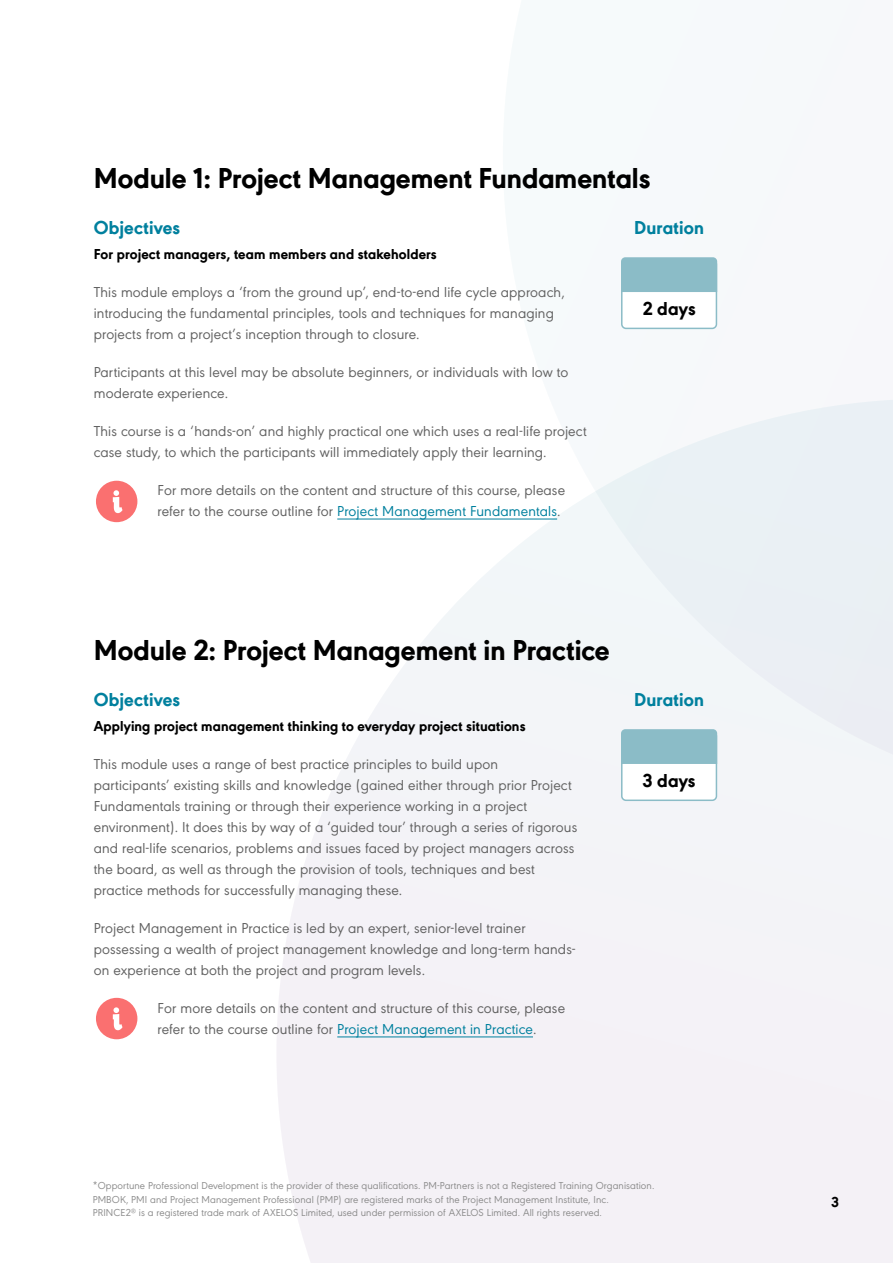
<style>
.page{position:relative;width:893px;height:1263px;background:#fff}
.page>*{position:absolute;margin:0;border:0;box-sizing:border-box;transform-origin:0 0}
.t1{font:800 30px "URW Geometric";color:#000}
.t2{font:800 19.5px "URW Geometric";letter-spacing:.01em;color:#00809e}
.t3{font:800 19.5px "URW Geometric";letter-spacing:.01em;color:#000}
.t4{font:15px/21px "URW Geometric";letter-spacing:.01em;color:#626262}
.t5{font:800 15px "URW Geometric";letter-spacing:.01em;color:#000}
.t6{font:10.5px/13.5px "URW Geometric";letter-spacing:.01em;color:#8c8c8c}
.s1{color:#00809e}
</style>
<div class="page">
<svg style="left:277px;top:400px;width:616px;height:863px"></svg>
<hr style="left:337px;top:519px;width:220px;height:1px;background:#00809e">
<hr style="left:337px;top:1036px;width:196px;height:1px;background:#00809e">
<div style="left:621px;top:259px;width:96px;height:70px;border:2px solid #8bbcc7;border-radius:4px"></div>
<div style="left:622px;top:732px;width:94px;height:68px;background:#fff;border-radius:4px"></div>
<div style="left:621px;top:731px;width:96px;height:70px;border:2px solid #8bbcc7;border-radius:4px"></div>
<div style="left:621px;top:257px;width:96px;height:35px;background:#8bbcc7"></div>
<div style="left:621px;top:729px;width:96px;height:35px;background:#8bbcc7"></div>
<svg style="left:96px;top:481px;width:41px;height:41px"></svg>
<svg style="left:96px;top:998px;width:41px;height:41px"></svg>
<h1 class="t1" style="left:94px;top:156px;width:558px">Module 1: Project Management Fundamentals</h1>
<h2 class="t2" style="left:94px;top:213px;width:88px">Objectives</h2>
<p class="t5" style="left:94px;top:243px;width:344px">For project managers, team members and stakeholders</p>
<p class="t4" style="left:94px;top:280px;width:472px">This module employs a ‘from the ground up’, end-to-end life cycle approach, introducing the fundamental principles, tools and techniques for managing projects from a project’s inception through to closure.</p>
<p class="t4" style="left:94px;top:360px;width:476px">Participants at this level may be absolute beginners, or individuals with low to moderate experience.</p>
<p class="t4" style="left:94px;top:419px;width:494px">This course is a ‘hands-on’ and highly practical one which uses a real-life project case study, to which the participants will immediately apply their learning.</p>
<p class="t4" style="left:158px;top:478px;width:409px">For more details on the content and structure of this course, please refer to the course outline for <span class="s1">Project Management Fundamentals</span>.</p>
<h2 class="t2" style="left:634px;top:213px;width:71px">Duration</h2>
<h2 class="t3" style="left:643px;top:294px;width:54px">2 days</h2>
<h1 class="t1" style="left:94px;top:628px;width:517px">Module 2: Project Management in Practice</h1>
<h2 class="t2" style="left:94px;top:684px;width:88px">Objectives</h2>
<p class="t5" style="left:94px;top:715px;width:433px">Applying project management thinking to everyday project situations</p>
<p class="t4" style="left:94px;top:752px;width:485px">This module uses a range of best practice principles to build upon participants’ existing skills and knowledge (gained either through prior Project Fundamentals training or through their experience working in a project environment). It does this by way of a ‘guided tour’ through a series of rigorous and real-life scenarios, problems and issues faced by project managers across the board, as well as through the provision of tools, techniques and best practice methods for successfully managing these.</p>
<p class="t4" style="left:94px;top:916px;width:483px">Project Management in Practice is led by an expert, senior-level trainer possessing a wealth of project management knowledge and long-term hands&shy;on experience at both the project and program levels.</p>
<p class="t4" style="left:158px;top:996px;width:409px">For more details on the content and structure of this course, please refer to the course outline for <span class="s1">Project Management in Practice</span>.</p>
<h2 class="t2" style="left:634px;top:684px;width:71px">Duration</h2>
<h2 class="t3" style="left:643px;top:766px;width:54px">3 days</h2>
<p class="t6" style="left:93px;top:1178px;width:563px">*Opportune Professional Development is the provider of these qualifications. PM-Partners is not a Registered Training Organisation.<br>PMBOK, PMI and Project Management Professional (PMP) are registered marks of the Project Management Institute, Inc.<br>PRINCE2<sup>®</sup> is a registered trade mark of AXELOS Limited, used under permission of AXELOS Limited. All rights reserved.</p>
<p class="t5" style="left:832px;top:1191px;width:9px">3</p>
</div>
